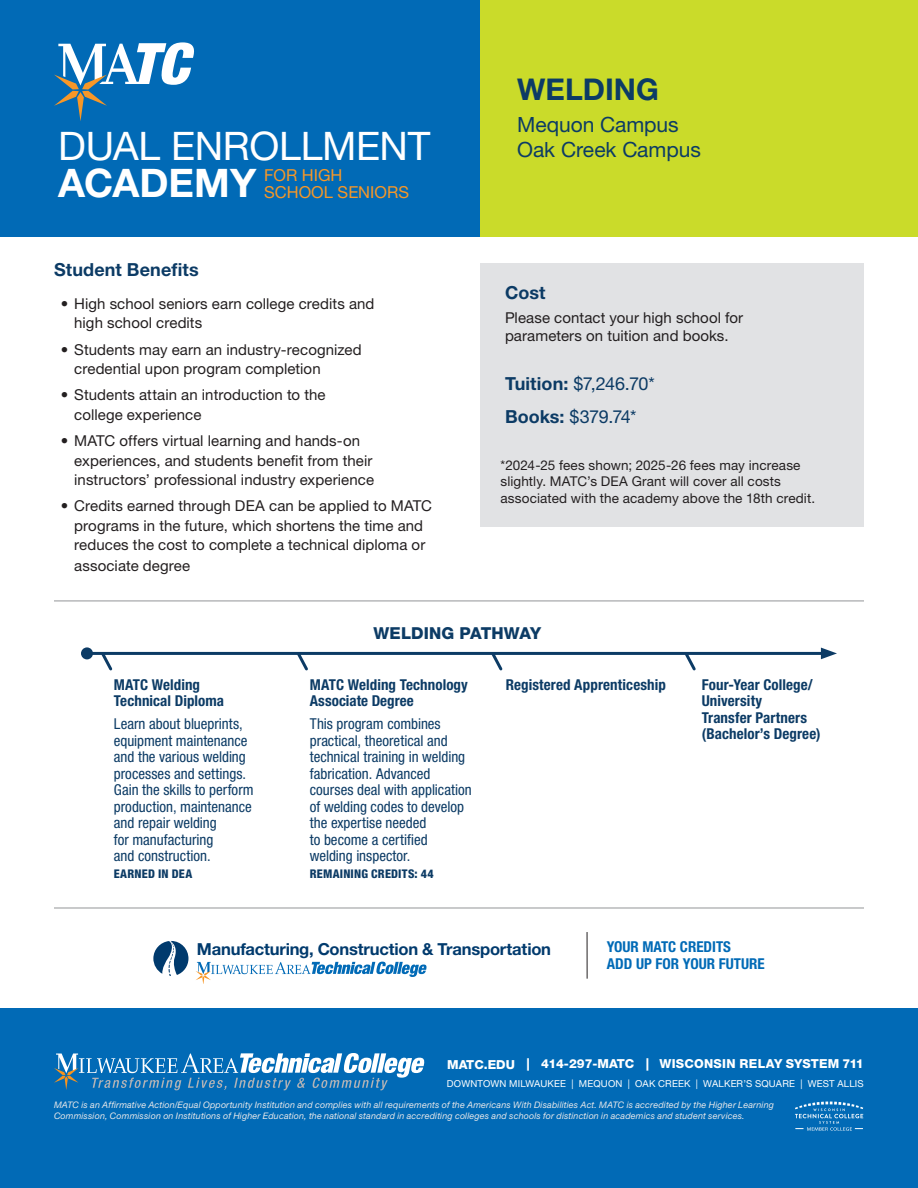
<style>
.page{position:relative;width:918px;height:1188px;background:#fff}
.page>*{position:absolute;margin:0;border:0;box-sizing:border-box;transform-origin:0 0}
.t1{font:39.3px/37.5px "Helvetica Neue LT Std";letter-spacing:-.01em;color:#fff}
.t2{font:700 30px "Helvetica Neue LT Std";color:#0c3b65}
.t3{font:21px/25.2px "Helvetica Neue LT Std";letter-spacing:-.005em;color:#0c3b65}
.t4{font:18px "Helvetica Neue LT Std";letter-spacing:-.03em;color:#0c3b65}
.t5{font:700 18px "Helvetica Neue LT Std";letter-spacing:.01em;color:#0c3b65}
.t6{font:700 16.65px "Helvetica Neue LT Std";letter-spacing:-.015em;color:#003a6d}
.t7{font:16.5px/16.5px "Helvetica Neue LT Std";color:#f79727}
.t8{font:800 16.5px "Helvetica Neue LT Std";letter-spacing:.005em;color:#0c3b65}
.t9{font:15px/19.5px "Helvetica Neue LT Std";letter-spacing:.005em;color:#231f20}
.t10{font:condensed 15px/16.5px "Helvetica Neue LT Std";color:#0c3b65}
.t11{font:700 condensed 15px/16.5px "Helvetica Neue LT Std";letter-spacing:.005em;color:#0c3b65}
.t12{font:700 condensed 15px/16.5px "Helvetica Neue LT Std";color:#016ab6}
.t13{font:13.5px/16.2px "Helvetica Neue LT Std";letter-spacing:.01em;color:#231f20}
.t14{font:800 12.45px "Helvetica Neue LT Std";color:#fff}
.t15{font:800 condensed 12px "Helvetica Neue LT Std";letter-spacing:.015em;color:#0c3b65}
.new_body_text{font:9.6px "Helvetica Neue LT Std";letter-spacing:.02em;color:#fff}
.t16{font:italic 9px/10.8px "Helvetica Neue LT Std";letter-spacing:.015em;color:#e6e7e9}
.s1{font-weight:700}
</style>
<div class="page">
<div style="left:0;top:0;width:918px;height:236px;background:#016ab6"></div>
<div style="left:480px;top:263px;width:384px;height:263px;background:#e1e2e4"></div>
<svg style="left:54px;top:42px;width:140px;height:79px"></svg>
<hr style="left:87px;top:652px;width:740px;height:3px;background:#0c3b65">
<svg style="left:821px;top:648px;width:16px;height:11px"></svg>
<div style="left:81px;top:647px;width:12px;height:12px;background:#0c3b65;border-radius:50%"></div>
<svg style="left:99px;top:651px;width:16px;height:20px"></svg>
<svg style="left:294px;top:651px;width:17px;height:20px"></svg>
<svg style="left:489px;top:651px;width:16px;height:20px"></svg>
<svg style="left:682px;top:651px;width:16px;height:20px"></svg>
<hr style="left:54px;top:601px;width:810px;height:1px;background:#939598">
<hr style="left:54px;top:908px;width:810px;height:1px;background:#939598">
<div style="left:480px;top:0;width:438px;height:236px;background:#cadb2a"></div>
<hr style="left:587px;top:932px;width:1px;height:47px;background:#231f20">
<svg style="left:153px;top:941px;width:36px;height:35px"></svg>
<svg style="left:196px;top:962px;width:231px;height:22px"></svg>
<div style="left:0;top:1009px;width:918px;height:179px;background:#016ab6"></div>
<svg style="left:795px;top:1102px;width:68px;height:29px"></svg>
<svg style="left:54px;top:1053px;width:370px;height:37px"></svg>
<p class="t1" style="left:58px;top:127px;width:374px">DUAL ENROLLMENT<br><span class="s1">ACADEMY</span></p>
<p class="t7" style="left:264px;top:167px;width:146px">FOR HIGH<br>SCHOOL SENIORS</p>
<p class="t5" style="left:54px;top:258px;width:146px">Student Benefits</p>
<p class="t9" style="left:74px;top:294px;width:302px;text-indent:-14px">• High school seniors earn college credits and high school credits</p>
<p class="t9" style="left:74px;top:339px;width:289px;text-indent:-14px">• Students may earn an industry-recognized credential upon program completion</p>
<p class="t9" style="left:74px;top:385px;width:253px;text-indent:-14px">• Students attain an introduction to the college experience</p>
<p class="t9" style="left:74px;top:431px;width:301px;text-indent:-14px">• MATC offers virtual learning and hands-on experiences, and students benefit from their instructors’ professional industry experience</p>
<p class="t9" style="left:61px;top:496px;width:373px;text-align:center">• Credits earned through DEA can be applied to MATC programs in the future, which shortens the time and reduces the cost to complete a technical diploma or</p>
<p class="t9" style="left:74px;top:556px;width:117px">associate degree</p>
<p class="t2" style="left:517px;top:71px;width:143px">WELDING</p>
<p class="t3" style="left:517px;top:112px;width:185px">Mequon Campus<br>Oak Creek Campus</p>
<p class="t5" style="left:505px;top:281px;width:42px">Cost</p>
<p class="t9" style="left:505px;top:309px;width:240px;line-height:18px">Please contact your high school for parameters on tuition and books.</p>
<p class="t4" style="left:505px;top:373px;width:151px"><span class="s1">Tuition:</span> $7,246.70*</p>
<p class="t4" style="left:505px;top:405px;width:133px"><span class="s1">Books:</span> $379.74*</p>
<p class="t13" style="left:501px;top:457px;width:316px">*2024-25 fees shown; 2025-26 fees may increase slightly. MATC’s DEA Grant will cover all costs associated with the academy above the 18th credit.</p>
<p class="t11" style="left:114px;top:676px;width:112px">MATC Welding<br>Technical Diploma</p>
<p class="t10" style="left:114px;top:716px;width:141px">Learn about blueprints, equipment maintenance and the various welding processes and settings.<br>Gain the skills to perform production, maintenance and repair welding<br>for manufacturing<br>and construction.</p>
<p class="t15" style="left:114px;top:866px;width:80px">EARNED IN DEA</p>
<p class="t8" style="left:374px;top:624px;width:169px">WELDING PATHWAY</p>
<p class="t11" style="left:310px;top:676px;width:160px">MATC Welding Technology<br>Associate Degree</p>
<p class="t10" style="left:310px;top:716px;width:163px">This program combines practical, theoretical and technical training in welding fabrication. Advanced courses deal with application of welding codes to develop the expertise needed<br>to become a certified welding inspector.</p>
<p class="t15" style="left:310px;top:866px;width:125px">REMAINING CREDITS: 44</p>
<p class="t11" style="left:506px;top:676px;width:162px">Registered Apprenticeship</p>
<p class="t11" style="left:702px;top:676px;width:120px">Four-Year College/<br>University<br>Transfer Partners (Bachelor’s Degree)</p>
<p class="t6" style="left:197px;top:939px;width:356px">Manufacturing, Construction &amp; Transportation</p>
<p class="t12" style="left:607px;top:939px;width:159px">YOUR MATC CREDITS<br>ADD UP FOR YOUR FUTURE</p>
<p class="t14" style="left:447px;top:1056px;width:418px">MATC.EDU | 414-297-MATC | WISCONSIN RELAY SYSTEM 711</p>
<p class="new_body_text" style="left:447px;top:1077px;width:418px">DOWNTOWN MILWAUKEE | MEQUON | OAK CREEK | WALKER’S SQUARE | WEST ALLIS</p>
<p class="t16" style="left:54px;top:1099px;width:722px">MATC is an Affirmative Action/Equal Opportunity Institution and complies with all requirements of the Americans With Disabilities Act. MATC is accredited by the Higher Learning<br>Commission, Commission on Institutions of Higher Education, the national standard in accrediting colleges and schools for distinction in academics and student services.</p>
</div>
